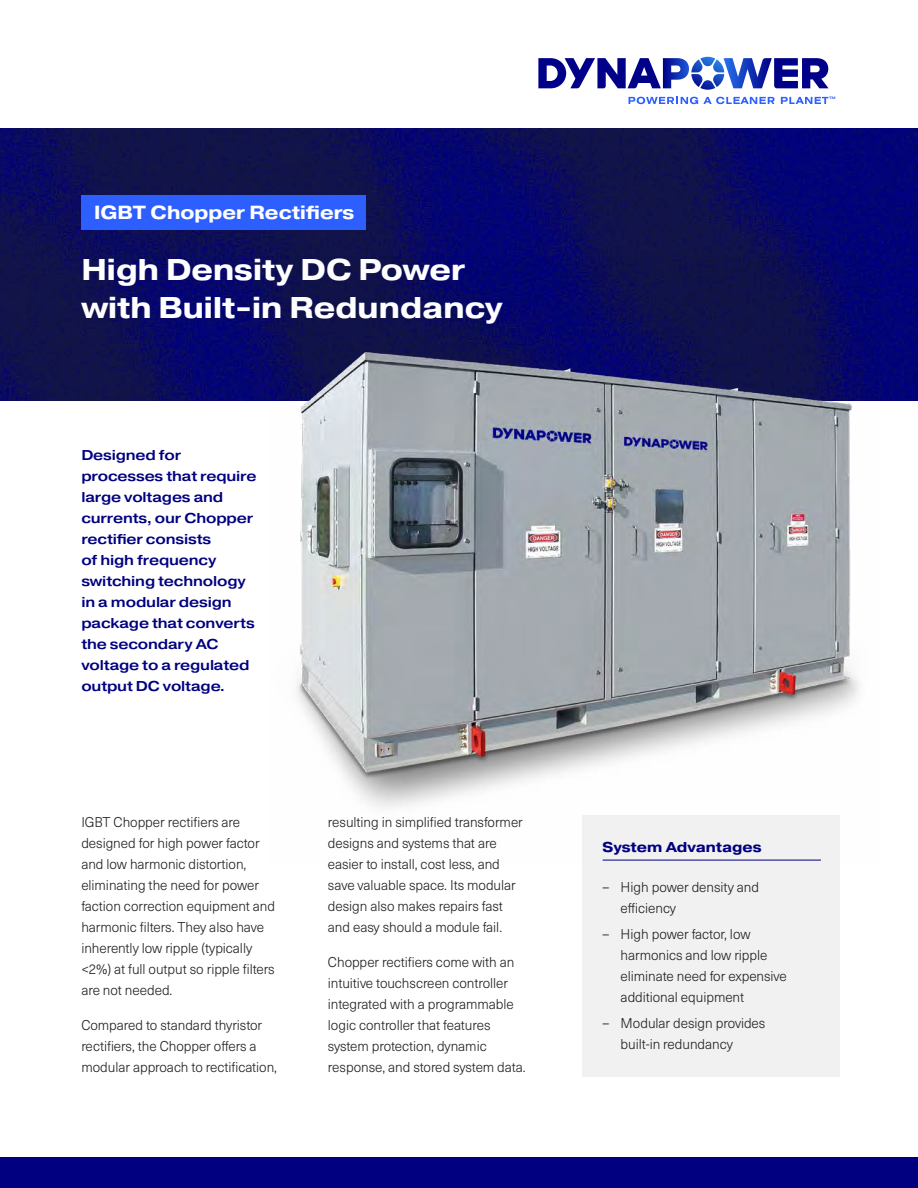
<style>
.page{position:relative;width:918px;height:1188px;background:#fff}
.page>*{position:absolute;margin:0;border:0;box-sizing:border-box;transform-origin:0 0}
.t1{font:700 30px/37.5px "Pragmatica Ext";color:#fff}
.t2{font:700 19.05px "Pragmatica Ext";color:#fff}
.t3{font:500 14.25px/21px "Pragmatica Ext";letter-spacing:-.01em;color:#000080}
.t4{font:700 14.25px "Pragmatica Ext";color:#000080}
.t5{font:300 13.95px/21px "Neue Haas Unica W1 G";letter-spacing:-.005em;color:#221e1f}
.t6{font:700 expanded 3.45px "Swiss 721 BT";color:#2d5fff}
</style>
<div class="page">
<img style="left:0;top:128px;width:918px;height:273px">
<div style="left:0;top:1158px;width:918px;height:30px;background:#000080"></div>
<div style="left:82px;top:195px;width:284px;height:35px;background:#2d5fff"></div>
<img style="left:270px;top:257px;width:609px;height:551px">
<div style="left:582px;top:815px;width:258px;height:261px;background:#f1f1f1"></div>
<hr style="left:603px;top:860px;width:218px;height:1px;background:#000080">
<svg style="left:781px;top:97px;width:48px;height:7px"></svg>
<svg style="left:629px;top:97px;width:146px;height:7px"></svg>
<svg style="left:538px;top:57px;width:291px;height:33px"></svg>
<h2 class="t2" style="left:94px;top:200px;width:262px">IGBT Chopper Rectifiers</h2>
<h1 class="t1" style="left:81px;top:251px;width:423px">High Density DC Power with Built-in Redundancy</h1>
<p class="t3" style="left:81px;top:445px;width:177px">Designed for processes that require large voltages and currents, our Chopper rectifier consists<br>of high frequency switching technology in a modular design package that converts the secondary AC voltage to a regulated output DC voltage.</p>
<p class="t5" style="left:81px;top:811px;width:195px">IGBT Chopper rectifiers are designed for high power factor and low harmonic distortion, eliminating the need for power faction correction equipment and harmonic filters. They also have inherently low ripple (typically &lt;2%) at full output so ripple filters are not needed.</p>
<p class="t5" style="left:81px;top:1013px;width:197px">Compared to standard thyristor rectifiers, the Chopper offers a modular approach to rectification,</p>
<p class="t5" style="left:328px;top:811px;width:196px">resulting in simplified transformer designs and systems that are easier to install, cost less, and save valuable space. Its modular design also makes repairs fast and easy should a module fail.</p>
<p class="t5" style="left:328px;top:950px;width:199px">Chopper rectifiers come with an intuitive touchscreen controller integrated with a programmable logic controller that features system protection, dynamic response, and stored system data.</p>
<p class="t6" style="left:829px;top:96px;width:7px">TM</p>
<p class="t4" style="left:603px;top:837px;width:161px">System Advantages</p>
<p class="t5" style="left:621px;top:875px;width:140px;text-indent:-18px">– High power density and efficiency</p>
<p class="t5" style="left:621px;top:923px;width:168px;text-indent:-18px">– High power factor, low harmonics and low ripple eliminate need for expensive additional equipment</p>
<p class="t5" style="left:621px;top:1012px;width:146px;text-indent:-18px">– Modular design provides built-in redundancy</p>
</div>
